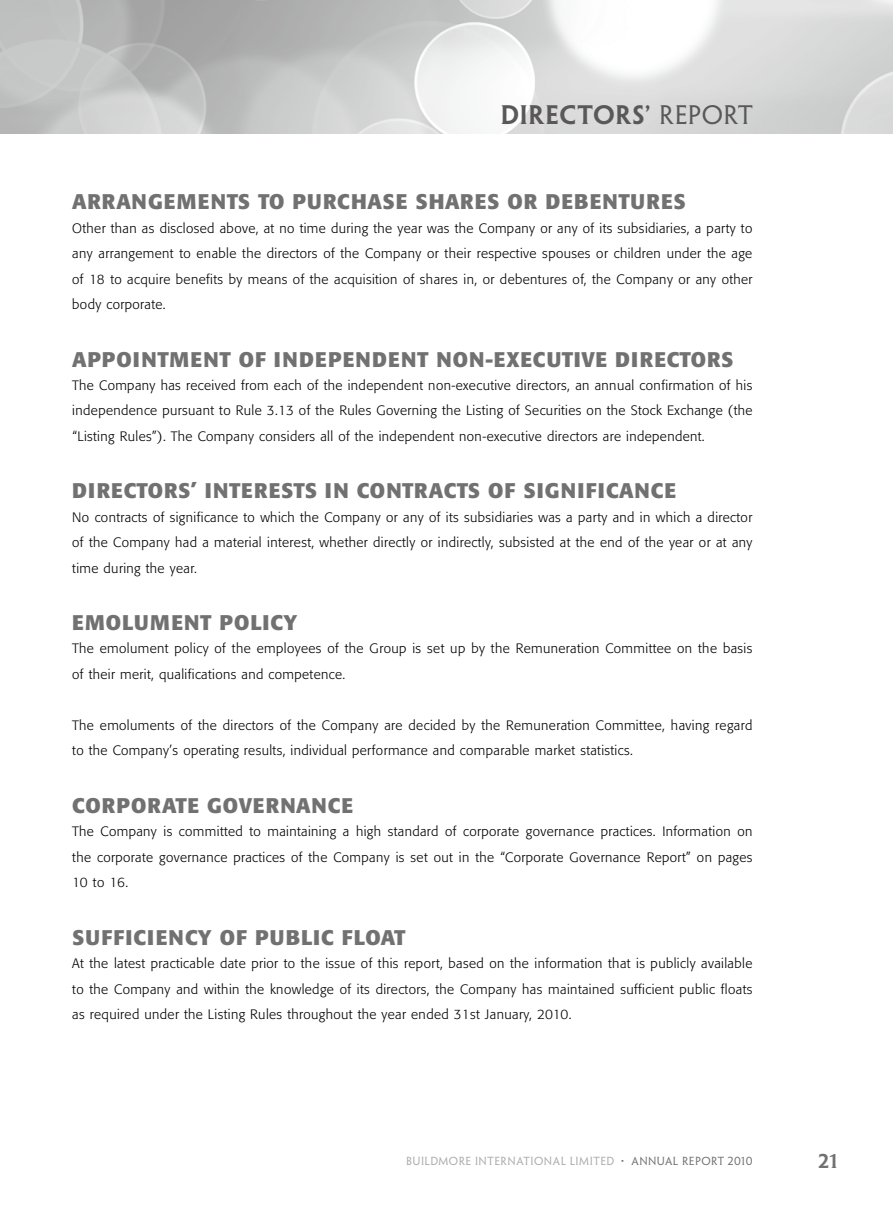
<style>
.page{position:relative;width:893px;height:1212px;background:#fff}
.page>*{position:absolute;margin:0;border:0;box-sizing:border-box;transform-origin:0 0}
.t1{font:24px "Penumbra Half Serif Std Se Bd";letter-spacing:.015em;color:#595757}
.t2{font:700 21px "Formata";letter-spacing:.05em;color:#727172}
.t3{font:18px "Penumbra Half Serif Std Se Bd";color:#727172}
.t4{font:300 13.5px/25.5px "Formata";letter-spacing:.03em;color:#000;text-align:justify}
.t5{font:10.5px "Penumbra Half Serif Std";letter-spacing:.04em;color:#aaabab}
.s1{font-family:"Penumbra Half Serif Std"}
.s2{color:#727172}
</style>
<div class="page">
<img style="left:0;top:0;width:893px;height:134px">
<h1 class="t1" style="left:500px;top:100px;width:254px">DIRECTORS’ <span class="s1">REPORT</span></h1>
<h2 class="t2" style="left:72px;top:189px;width:16px">ARRANG</h2>
<h2 class="t2" style="left:164px;top:189px;width:61px">EMENTS</h2>
<h2 class="t2" style="left:258px;top:189px;width:50px">TO PURC</h2>
<h2 class="t2" style="left:351px;top:189px;width:267px">HASE SHARES OR DEBENTUR</h2>
<h2 class="t2" style="left:661px;top:189px;width:24px">ES</h2>
<p class="t4" style="left:72px;top:215px;width:682px">Other than as disclosed above, at no time during the year was the Company or any of its subsidiaries, a party to any arrangement to enable the directors of the Company or their respective spouses or children under the age of 18 to acquire benefits by means of the acquisition of shares in, or debentures of, the Company or any other body corporate.</p>
<h2 class="t2" style="left:72px;top:346px;width:15px">APPOINT</h2>
<h2 class="t2" style="left:169px;top:346px;width:284px">MENT OF IN DEPENDENT NON</h2>
<h2 class="t2" style="left:485px;top:346px;width:62px">-EXECUTIV</h2>
<h2 class="t2" style="left:595px;top:346px;width:86px">E DIRECTORS</h2>
<p class="t4" style="left:72px;top:373px;width:682px">The Company has received from each of the independent non-executive directors, an annual confirmation of his independence pursuant to Rule 3.13 of the Rules Governing the Listing of Securities on the Stock Exchange (the “Listing Rules”). The Company considers all of the independent non-executive directors are independent.</p>
<h2 class="t2" style="left:72px;top:478px;width:66px">DIRECTORS</h2>
<h2 class="t2" style="left:191px;top:478px;width:103px">’ INTERESTS</h2>
<h2 class="t2" style="left:325px;top:478px;width:47px">IN CONTRACTS</h2>
<h2 class="t2" style="left:488px;top:478px;width:49px">OF SIGNIFICANC</h2>
<h2 class="t2" style="left:664px;top:478px;width:13px">E</h2>
<p class="t4" style="left:72px;top:504px;width:682px">No contracts of significance to which the Company or any of its subsidiaries was a party and in which a director of the Company had a material interest, whether directly or indirectly, subsisted at the end of the year or at any time during the year.</p>
<h2 class="t2" style="left:72px;top:609px;width:203px">EMOLUMENT POLICY</h2>
<p class="t4" style="left:72px;top:636px;width:682px">The emolument policy of the employees of the Group is set up by the Remuneration Committee on the basis of their merit, qualifications and competence.</p>
<p class="t4" style="left:72px;top:713px;width:682px">The emoluments of the directors of the Company are decided by the Remuneration Committee, having regard to the Company’s operating results, individual performance and comparable market statistics.</p>
<h2 class="t2" style="left:72px;top:792px;width:16px">CORPORAT</h2>
<h2 class="t2" style="left:188px;top:792px;width:36px">E GOV</h2>
<h2 class="t2" style="left:253px;top:792px;width:29px">ERNANC</h2>
<h2 class="t2" style="left:341px;top:792px;width:13px">E</h2>
<p class="t4" style="left:72px;top:819px;width:682px">The Company is committed to maintaining a high standard of corporate governance practices. Information on the corporate governance practices of the Company is set out in the “Corporate Governance Report” on pages 10 to 16.</p>
<h2 class="t2" style="left:72px;top:924px;width:13px">SUFFICI</h2>
<h2 class="t2" style="left:156px;top:924px;width:28px">ENCY</h2>
<h2 class="t2" style="left:220px;top:924px;width:51px">OF PUB</h2>
<h2 class="t2" style="left:301px;top:924px;width:79px">LIC FLOAT</h2>
<p class="t4" style="left:72px;top:951px;width:682px">At the latest practicable date prior to the issue of this report, based on the information that is publicly available to the Company and within the knowledge of its directors, the Company has maintained sufficient public floats as required under the Listing Rules throughout the year ended 31st January, 2010.</p>
<p class="t5" style="left:406px;top:1155px;width:348px">BUILDMORE INTERNATIONAL LIMITED <span class="s2">• ANNUAL REPORT 2010</span></p>
<h3 class="t3" style="left:818px;top:1150px;width:21px">21</h3>
</div>
